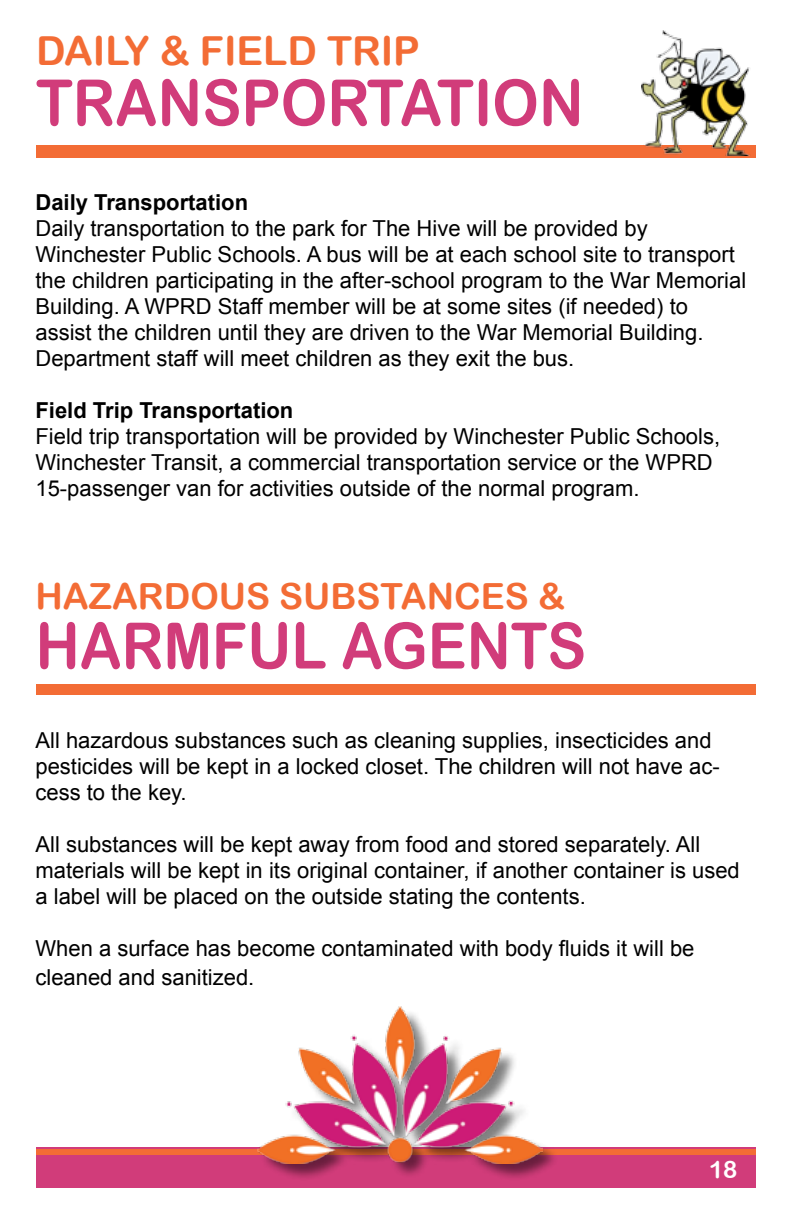
<style>
.page{position:relative;width:792px;height:1224px;background:#fff}
.page>*{position:absolute;margin:0;border:0;box-sizing:border-box;transform-origin:0 0}
.t1{font:64px "Arial Rounded MT Bold";color:#d13c7a;scale:.92 1}
.t2{font:64px "Arial Rounded MT Bold";color:#d13c7a;scale:.91 1}
.t3{font:40px "Arial Rounded MT Bold";color:#f36c35}
.t4{font:36px "Arial Rounded MT Bold";color:#f36c35}
.t5{font:24px "Arial Rounded MT Bold";color:#fff}
.t6{font:22px/26px "Arial";color:#000}
.t7{font:700 22px "Arial";color:#000}
</style>
<div class="page">
<div style="left:36px;top:685px;width:720px;height:10px;background:#f36c35"></div>
<div style="left:36px;top:145px;width:720px;height:12px;background:#f36c35"></div>
<div style="left:36px;top:1148px;width:720px;height:5px;background:#d13c7a"></div>
<div style="left:36px;top:1153px;width:720px;height:35px;background:#d13c7a"></div>
<div style="left:36px;top:1149px;width:720px;height:5px;background:#f36c35"></div>
<img style="left:642px;top:30px;width:108px;height:126px">
<div style="left:259px;top:1008px;width:300px;height:173px;background:#000;opacity:.5"></div>
<img style="left:258px;top:1007px;width:284px;height:156px">
<h2 class="t3" style="left:36px;top:28px;width:385px">DAILY &amp; FIELD TRIP</h2>
<h1 class="t1" style="left:36px;top:65px;width:597px">TRANSPORTATION</h1>
<p class="t7" style="left:36px;top:188px;width:214px">Daily Transportation</p>
<p class="t6" style="left:36px;top:216px;width:712px">Daily transportation to the park for The Hive will be provided by Winchester Public Schools. A bus will be at each school site to transport the children participating in the after-school program to the War Memorial Building. A WPRD Staff member will be at some sites (if needed) to assist the children until they are driven to the War Memorial Building.<br>Department staff will meet children as they exit the bus.</p>
<p class="t7" style="left:36px;top:396px;width:259px">Field Trip Transportation</p>
<p class="t6" style="left:36px;top:424px;width:686px">Field trip transportation will be provided by Winchester Public Schools,<br>Winchester Transit, a commercial transportation service or the WPRD<br>15-passenger van for activities outside of the normal program.</p>
<h3 class="t4" style="left:36px;top:574px;width:531px">HAZARDOUS SUBSTANCES &amp;</h3>
<h1 class="t2" style="left:36px;top:608px;width:607px">HARMFUL AGENTS</h1>
<p class="t6" style="left:36px;top:728px;width:686px">All hazardous substances such as cleaning supplies, insecticides and pesticides will be kept in a locked closet. The children will not have ac&shy;cess to the key.</p>
<p class="t6" style="left:36px;top:832px;width:706px">All substances will be kept away from food and stored separately. All materials will be kept in its original container, if another container is used a label will be placed on the outside stating the contents.</p>
<p class="t6" style="left:36px;top:934px;width:661px;line-height:28.8px">When a surface has become contaminated with body fluids it will be cleaned and sanitized.</p>
<p class="t5" style="left:709px;top:1155px;width:30px">18</p>
</div>
